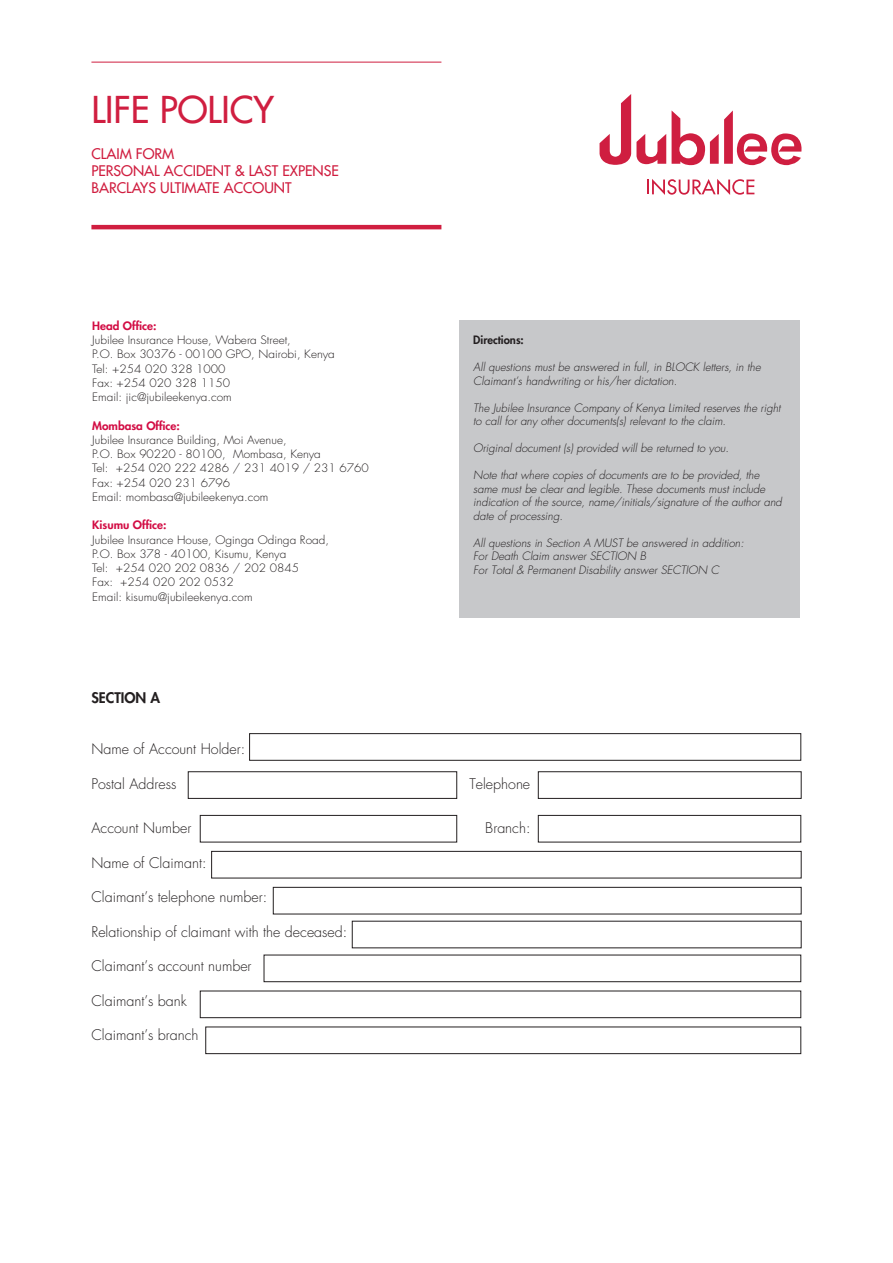
<style>
.page{position:relative;width:893px;height:1263px;background:#fff}
.page>*{position:absolute;margin:0;border:0;box-sizing:border-box;transform-origin:0 0}
.t1{font:36px "Futura LT";color:#d01e40}
.t2{font:300 14.25px "Futura LT";color:#231f20}
.t3{font:14.25px/17.1px "Futura LT";color:#d01e40}
.t4{font:800 14.25px "Futura LT";color:#231f20}
.t5{font:italic 300 11.25px/13.5px "Futura LT";color:#231f20}
.t6{font:300 11.25px/14.2px "Futura LT";color:#231f20;scale:1.05 1}
.t7{font:800 11.25px "Futura LT";color:#231f20}
.s1{font-weight:800;color:#d20d44}
</style>
<div class="page">
<div style="left:249px;top:733px;width:552px;height:28px;border:1px solid #231f20"></div>
<div style="left:538px;top:771px;width:263px;height:28px;border:1px solid #231f20"></div>
<div style="left:188px;top:771px;width:269px;height:28px;border:1px solid #231f20"></div>
<div style="left:200px;top:815px;width:257px;height:27px;border:1px solid #231f20"></div>
<div style="left:538px;top:815px;width:263px;height:27px;border:1px solid #231f20"></div>
<div style="left:211px;top:851px;width:590px;height:27px;border:1px solid #231f20"></div>
<div style="left:273px;top:887px;width:528px;height:27px;border:1px solid #231f20"></div>
<div style="left:264px;top:955px;width:537px;height:27px;border:1px solid #231f20"></div>
<div style="left:200px;top:990px;width:601px;height:28px;border:1px solid #231f20"></div>
<div style="left:205px;top:1026px;width:596px;height:28px;border:1px solid #231f20"></div>
<hr style="left:91px;top:62px;width:350px;height:1px;background:#d01e40">
<hr style="left:91px;top:225px;width:350px;height:4px;background:#d01e40">
<svg style="left:600px;top:94px;width:66px;height:71px"></svg>
<svg style="left:672px;top:110px;width:129px;height:55px"></svg>
<svg style="left:647px;top:179px;width:107px;height:16px"></svg>
<div style="left:459px;top:321px;width:340px;height:297px;background:#c7c8ca"></div>
<p class="t1" style="left:91px;top:86px;width:184px">LIFE POLICY</p>
<p class="t3" style="left:91px;top:145px;width:249px">CLAIM FORM<br>PERSONAL ACCIDENT &amp; LAST EXPENSE<br>BARCLAYS ULTIMATE ACCOUNT</p>
<p class="t6" style="left:92px;top:319px;width:233px"><span class="s1">Head Office:<br></span>Jubilee Insurance House, Wabera Street,<br>P.O. Box 30376 - 00100 GPO, Nairobi, Kenya<br>Tel: +254 020 328 1000<br>Fax: +254 020 328 1150<br>Email: jic@jubileekenya.com</p>
<p class="t6" style="left:92px;top:419px;width:265px"><span class="s1">Mombasa Office:<br></span>Jubilee Insurance Building, Moi Avenue,<br>P.O. Box 90220 - 80100, Mombasa, Kenya<br>Tel: +254 020 222 4286 / 231 4019 / 231 6760<br>Fax: +254 020 231 6796<br>Email: mombasa@jubileekenya.com</p>
<p class="t6" style="left:92px;top:518px;width:227px"><span class="s1">Kisumu Office:<br></span>Jubilee Insurance House, Oginga Odinga Road,<br>P.O. Box 378 - 40100, Kisumu, Kenya<br>Tel: +254 020 202 0836 / 202 0845<br>Fax: +254 020 202 0532<br>Email: kisumu@jubileekenya.com</p>
<p class="t7" style="left:473px;top:333px;width:52px">Directions:</p>
<p class="t5" style="left:473px;top:361px;width:289px">All questions must be answered in full, in BLOCK letters, in the<br>Claimant’s handwriting or his/her dictation.</p>
<p class="t5" style="left:473px;top:401px;width:309px">The Jubilee Insurance Company of Kenya Limited reserves the right to call for any other documents(s) relevant to the claim.</p>
<p class="t5" style="left:473px;top:442px;width:257px">Original document (s) provided will be returned to you.</p>
<p class="t5" style="left:473px;top:469px;width:310px">Note that where copies of documents are to be provided, the same must be clear and legible. These documents must include indication of the source, name/initials/signature of the author and date of processing.</p>
<p class="t5" style="left:473px;top:536px;width:272px">All questions in Section A MUST be answered in addition:<br>For Death Claim answer SECTION B<br>For Total &amp; Permanent Disability answer SECTION C</p>
<p class="t4" style="left:91px;top:688px;width:70px">SECTION A</p>
<p class="t2" style="left:91px;top:741px;width:155px">Name of Account Holder:</p>
<p class="t2" style="left:91px;top:775px;width:87px">Postal Address</p>
<p class="t2" style="left:469px;top:775px;width:62px">Telephone</p>
<p class="t2" style="left:91px;top:819px;width:101px">Account Number</p>
<p class="t2" style="left:485px;top:819px;width:47px">Branch:</p>
<p class="t2" style="left:91px;top:854px;width:117px">Name of Claimant:</p>
<p class="t2" style="left:91px;top:888px;width:177px">Claimant’s telephone number:</p>
<p class="t2" style="left:91px;top:923px;width:257px">Relationship of claimant with the deceased:</p>
<p class="t2" style="left:91px;top:957px;width:162px">Claimant’s account number</p>
<p class="t2" style="left:91px;top:992px;width:97px">Claimant’s bank</p>
<p class="t2" style="left:91px;top:1026px;width:109px">Claimant’s branch</p>
</div>
